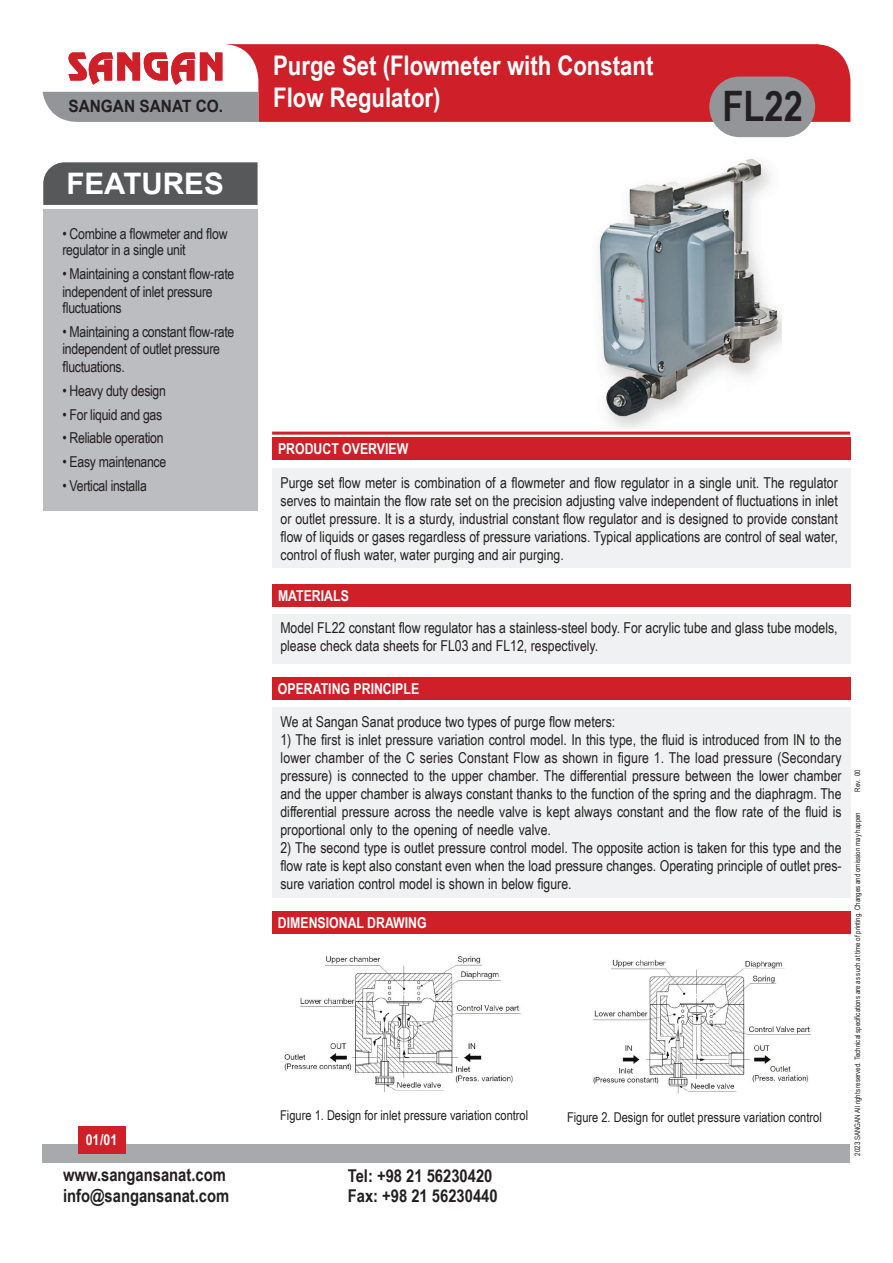
<style>
.page{position:relative;width:893px;height:1263px;background:#fff}
.page>*{position:absolute;margin:0;border:0;box-sizing:border-box;transform-origin:0 0}
.t1{font:700 42px "Arial Narrow";color:#231f20}
.t2{font:700 29.7px "Arial";color:#fff}
.t3{font:700 27px/32.4px "Arial Narrow";color:#fff}
.t4{font:700 18px/21px "Arial Narrow";color:#231f20}
.t5{font:700 17.7px/19.5px "Arial Narrow";color:#231f20}
.t6{font:700 16.95px "Arial";color:#231f20;scale:.91 1}
.t7{font:15px/18px "Arial Narrow";color:#231f20;text-align:justify}
.t8{font:15px/18px "Arial Narrow";letter-spacing:-.02em;color:#231f20}
.t9{font:700 15px "Arial Narrow";color:#fff}
.t10{font:13.5px "Arial Narrow";color:#231f20}
.t11{font:7.5px "Arial Narrow";color:#231f20}
</style>
<div class="page">
<div style="left:222px;top:44px;width:628px;height:78px;background:#cf2029"></div>
<div style="left:43px;top:92px;width:215px;height:30px;background:#939598"></div>
<svg style="left:68px;top:52px;width:154px;height:33px"></svg>
<div style="left:709px;top:77px;width:106px;height:60px;background:#939598;border-radius:30px"></div>
<div style="left:43px;top:1144px;width:807px;height:18px;background:#a8a9ad"></div>
<div style="left:78px;top:1127px;width:48px;height:27px;background:#cf2029"></div>
<div style="left:43px;top:209px;width:215px;height:301px;background:#bcbdc0"></div>
<div style="left:43px;top:162px;width:215px;height:43px;background:#57585a"></div>
<hr style="left:272px;top:432px;width:578px;height:3px;background:#cf2029">
<div style="left:272px;top:438px;width:578px;height:22px;background:#cf2029"></div>
<div style="left:272px;top:468px;width:578px;height:100px;background:#f0f1f2"></div>
<div style="left:272px;top:584px;width:578px;height:22px;background:#cf2029"></div>
<div style="left:272px;top:614px;width:578px;height:50px;background:#f0f1f2"></div>
<div style="left:272px;top:677px;width:578px;height:22px;background:#cf2029"></div>
<div style="left:272px;top:708px;width:578px;height:190px;background:#f0f1f2"></div>
<div style="left:272px;top:912px;width:578px;height:22px;background:#cf2029"></div>
<img style="left:598px;top:158px;width:183px;height:271px">
<img style="left:284px;top:956px;width:237px;height:137px">
<img style="left:593px;top:959px;width:218px;height:135px">
<h3 class="t3" style="left:273px;top:48px;width:382px">Purge Set (Flowmeter with Constant<br>Flow Regulator)</h3>
<p class="t6" style="left:68px;top:94px;width:171px">SANGAN SANAT CO.</p>
<h1 class="t1" style="left:722px;top:74px;width:82px">FL22</h1>
<h2 class="t2" style="left:66px;top:162px;width:159px">FEATURES</h2>
<p class="t8" style="left:63px;top:224px;width:167px">• Combine a flowmeter and flow</p>
<p class="t8" style="left:63px;top:240px;width:125px">regulator in a single unit</p>
<p class="t8" style="left:63px;top:264px;width:173px">• Maintaining a constant flow-rate</p>
<p class="t8" style="left:63px;top:282px;width:152px">independent of inlet pressure</p>
<p class="t8" style="left:63px;top:298px;width:61px">fluctuations</p>
<p class="t8" style="left:63px;top:322px;width:173px">• Maintaining a constant flow-rate</p>
<p class="t8" style="left:63px;top:339px;width:159px">independent of outlet pressure fluctuations.</p>
<p class="t8" style="left:63px;top:381px;width:105px">• Heavy duty design</p>
<p class="t8" style="left:63px;top:405px;width:101px">• For liquid and gas</p>
<p class="t8" style="left:63px;top:429px;width:103px">• Reliable operation</p>
<p class="t8" style="left:63px;top:452px;width:105px">• Easy maintenance</p>
<p class="t8" style="left:63px;top:476px;width:86px">• Vertical installa</p>
<p class="t9" style="left:86px;top:1128px;width:33px">01/01</p>
<p class="t4" style="left:63px;top:1163px;width:168px">www.sangansanat.com info@sangansanat.com</p>
<p class="t9" style="left:278px;top:438px;width:132px">PRODUCT OVERVIEW</p>
<p class="t7" style="left:281px;top:473px;width:559px">Purge set flow meter is combination of a flowmeter and flow regulator in a single unit. The regulator serves to maintain the flow rate set on the precision adjusting valve independent of fluctuations in inlet or outlet pressure. It is a sturdy, industrial constant flow regulator and is designed to provide constant</p>
<p class="t7" style="left:281px;top:527px;width:559px">flow of liquids or gases regardless of pressure variations. Typical applications are control of seal water, control of flush water, water purging and air purging.</p>
<p class="t9" style="left:278px;top:584px;width:72px">MATERIALS</p>
<p class="t7" style="left:280px;top:618px;width:559px">Model FL22 constant flow regulator has a stainless-steel body. For acrylic tube and glass tube models, please check data sheets for FL03 and FL12, respectively.</p>
<p class="t9" style="left:278px;top:677px;width:143px">OPERATING PRINCIPLE</p>
<p class="t7" style="left:280px;top:712px;width:336px">We at Sangan Sanat produce two types of purge flow meters:</p>
<p class="t7" style="left:280px;top:730px;width:563px">1) The first is inlet pressure variation control model. In this type, the fluid is introduced from IN to the lower chamber of the С series Constant Flow as shown in figure 1. The load pressure (Secondary pressure) is connected to the upper chamber. The differential pressure between the lower chamber and the upper chamber is always constant thanks to the function of the spring and the diaphragm. The differential pressure across the needle valve is kept always constant and the flow rate of the fluid is proportional only to the opening of needle valve.</p>
<p class="t7" style="left:280px;top:838px;width:563px">2) The second type is outlet pressure control model. The opposite action is taken for this type and the flow rate is kept also constant even when the load pressure changes. Operating principle of outlet pres&shy;sure variation control model is shown in below figure.</p>
<p class="t9" style="left:278px;top:912px;width:150px">DIMENSIONAL DRAWING</p>
<p class="t10" style="left:280px;top:1105px;width:249px">Figure 1. Design for inlet pressure variation control</p>
<p class="t10" style="left:567px;top:1107px;width:256px">Figure 2. Design for outlet pressure variation control</p>
<p class="t5" style="left:348px;top:1165px;width:151px">Tel: +98 21 56230420<br>Fax: +98 21 56230440</p>
<p class="t11" style="left:852px;top:791px;width:24px;rotate:-90deg">Rev. 00</p>
<p class="t11" style="left:852px;top:1155px;width:345px;rotate:-90deg">2023 SANGAN All rights reserved. Technical specifications are as such at time of printing. Changes and omission may happen</p>
</div>
